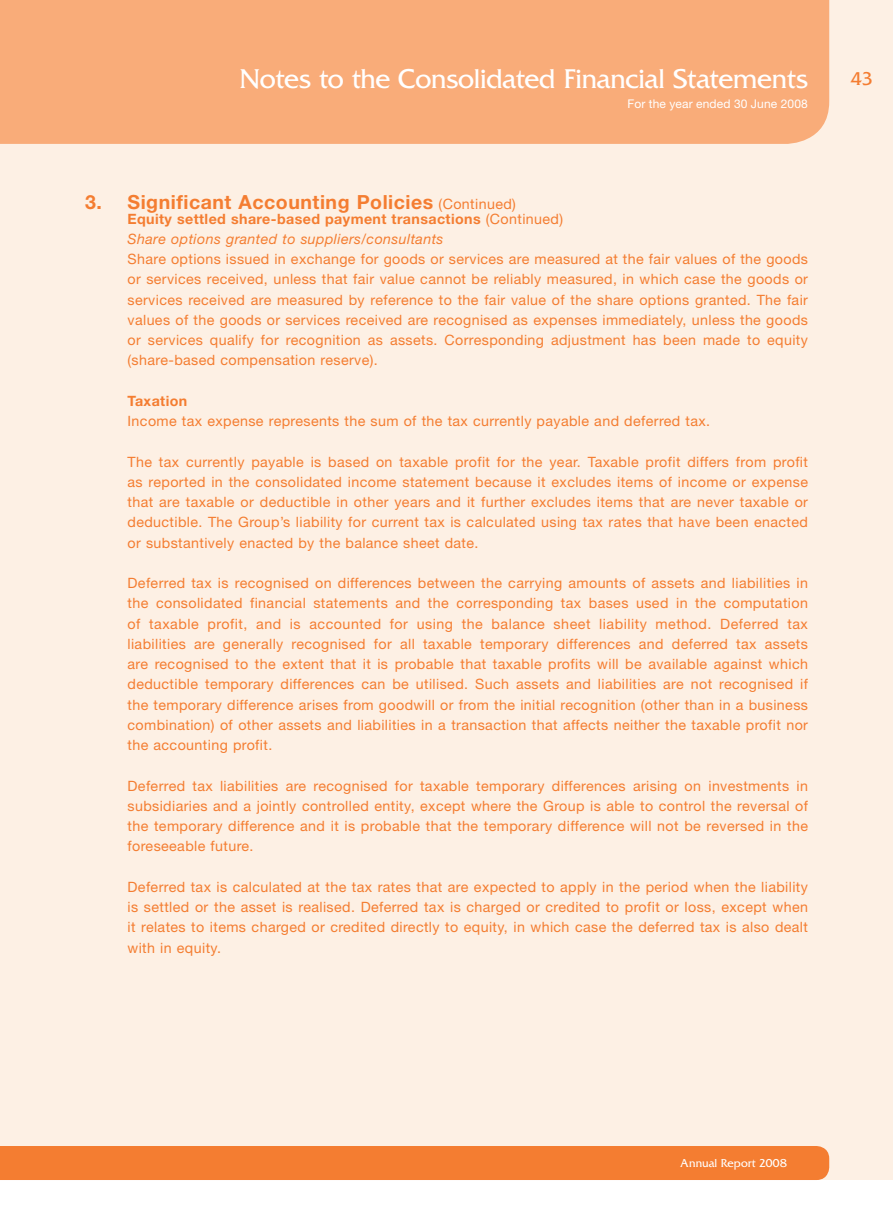
<style>
.page{position:relative;width:893px;height:1212px;background:#fff}
.page>*{position:absolute;margin:0;border:0;box-sizing:border-box;transform-origin:0 0}
.t1{font:28.5px "Friz Quadrata Std";letter-spacing:-.01em;color:#fff}
.t2{font:700 19.5px "Helvetica Neue LT Std";letter-spacing:.03em;color:#f47d31}
.t3{font:19.5px "Friz Quadrata Std";color:#f47d31}
.t4{font:14.25px/20.2px "Helvetica Neue LT Std";letter-spacing:.03em;color:#f47d31;text-align:justify}
.t5{font:700 14.25px/20.2px "Helvetica Neue LT Std";letter-spacing:.03em;color:#f47d31}
.t6{font:12px "Helvetica Neue LT Std";letter-spacing:.015em;color:#fff}
.t7{font:12px "Friz Quadrata Std";letter-spacing:.015em;color:#fff}
.s1{font-weight:400;font-size:14.25px}
.s2{font-weight:400}
.s3{font-weight:400;font-style:italic}
</style>
<div class="page">
<div style="left:0;top:0;width:893px;height:1180px;background:#fdf0e4"></div>
<div style="left:0;top:0;width:829px;height:144px;background:#f9ac79"></div>
<div style="left:0;top:1146px;width:829px;height:34px;background:#f47d31"></div>
<h1 class="t1" style="left:240px;top:67px;width:570px">Notes to the Consolidated Financial Statements</h1>
<p class="t6" style="left:628px;top:99px;width:182px">For the year ended 30 June 2008</p>
<h2 class="t2" style="left:85px;top:194px;width:432px">3. Significant Accounting Policies <span class="s1">(Continued)</span></h2>
<p class="t5" style="left:128px;top:210px;width:437px">Equity settled share-based payment transactions <span class="s2">(Continued)<br></span><span class="s3">Share options granted to suppliers/consultants</span></p>
<p class="t4" style="left:128px;top:250px;width:682px">Share options issued in exchange for goods or services are measured at the fair values of the goods or services received, unless that fair value cannot be reliably measured, in which case the goods or services received are measured by reference to the fair value of the share options granted. The fair values of the goods or services received are recognised as expenses immediately, unless the goods or services qualify for recognition as assets. Corresponding adjustment has been made to equity (share-based compensation reserve).</p>
<p class="t5" style="left:128px;top:392px;width:61px">Taxation</p>
<p class="t4" style="left:128px;top:412px;width:584px">Income tax expense represents the sum of the tax currently payable and deferred tax.</p>
<p class="t4" style="left:128px;top:453px;width:682px">The tax currently payable is based on taxable profit for the year. Taxable profit differs from profit as reported in the consolidated income statement because it excludes items of income or expense that are taxable or deductible in other years and it further excludes items that are never taxable or deductible. The Group’s liability for current tax is calculated using tax rates that have been enacted or substantively enacted by the balance sheet date.</p>
<p class="t4" style="left:128px;top:574px;width:682px">Deferred tax is recognised on differences between the carrying amounts of assets and liabilities in the consolidated financial statements and the corresponding tax bases used in the computation of taxable profit, and is accounted for using the balance sheet liability method. Deferred tax liabilities are generally recognised for all taxable temporary differences and deferred tax assets are recognised to the extent that it is probable that taxable profits will be available against which deductible temporary differences can be utilised. Such assets and liabilities are not recognised if the temporary difference arises from goodwill or from the initial recognition (other than in a business combination) of other assets and liabilities in a transaction that affects neither the taxable profit nor the accounting profit.</p>
<p class="t4" style="left:128px;top:777px;width:682px">Deferred tax liabilities are recognised for taxable temporary differences arising on investments in subsidiaries and a jointly controlled entity, except where the Group is able to control the reversal of the temporary difference and it is probable that the temporary difference will not be reversed in the foreseeable future.</p>
<p class="t4" style="left:128px;top:878px;width:682px">Deferred tax is calculated at the tax rates that are expected to apply in the period when the liability is settled or the asset is realised. Deferred tax is charged or credited to profit or loss, except when it relates to items charged or credited directly to equity, in which case the deferred tax is also dealt with in equity.</p>
<h2 class="t3" style="left:851px;top:71px;width:23px">43</h2>
<p class="t7" style="left:680px;top:1158px;width:108px">Annual Report 2008</p>
</div>
